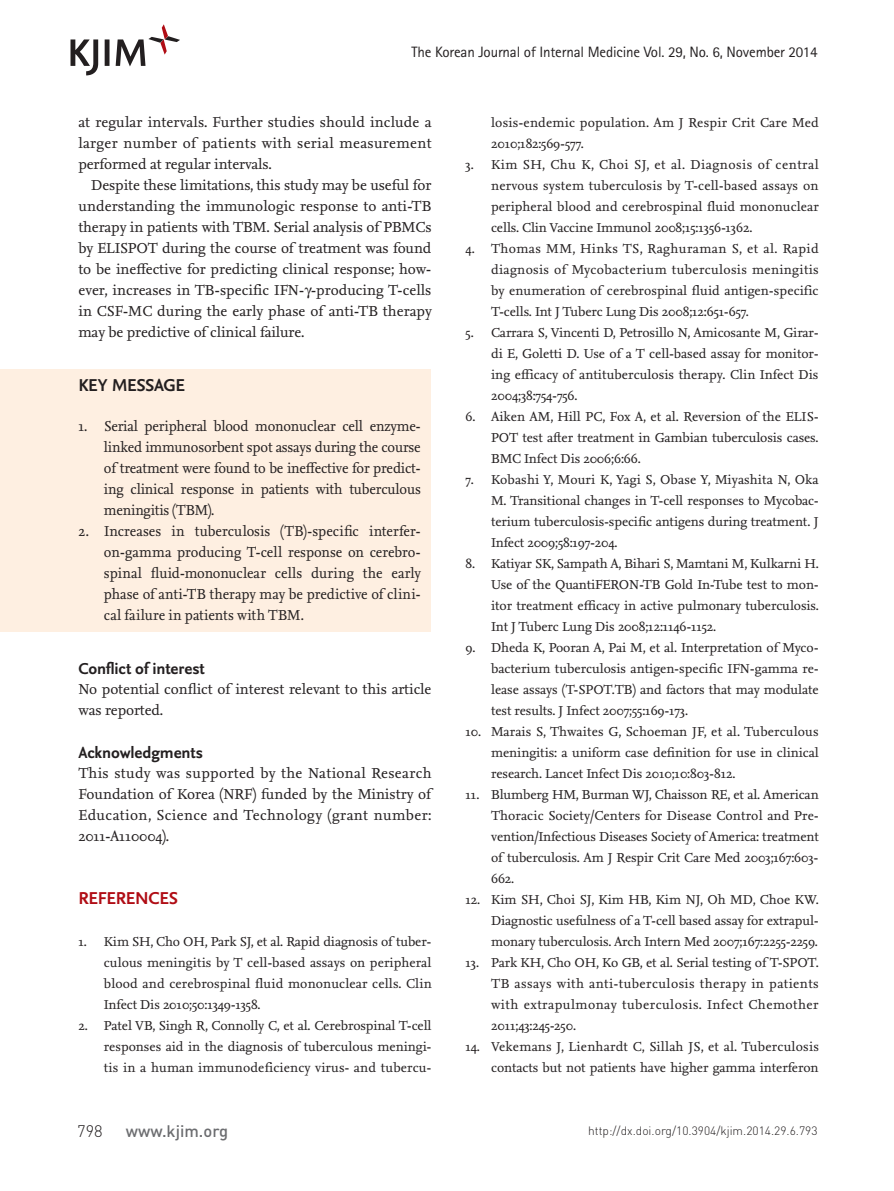
<style>
.page{position:relative;width:894px;height:1191px;background:#fff}
.page>*{position:absolute;margin:0;border:0;box-sizing:border-box;transform-origin:0 0}
.제목1{font:700 18px "Nexus Sans";letter-spacing:-.025em;color:#b00d15}
.키메세지제목{font:700 18px "Nexus Sans";letter-spacing:-.02em;color:#231f20}
.제목2{font:700 16.5px "Nexus Sans";letter-spacing:-.01em;color:#231f20}
.t1{font:500 16.5px "DIN Pro";color:#6c6d70}
.t2{font:300 16.5px "DIN Pro";color:#231f20}
.들였쓰기_본문{font:15px/21px "Nexus Serif";letter-spacing:-.01em;color:#231f20;text-align:justify}
.들였쓰기_본문-2{font:15px/21px "Nexus Serif";letter-spacing:-.01em;color:#231f20;text-align:justify;scale:.95 1}
.제목밑본문{font:15px/21px "Nexus Serif";letter-spacing:-.005em;color:#231f20}
.t3{font:15px "Rotis Sans Serif Std";letter-spacing:-.01em;color:#231f20}
.t4{font:13.5px/21px "Nexus Serif";letter-spacing:-.01em;color:#231f20;text-align:justify}
.t5{font:13.5px/21px "Nexus Serif";letter-spacing:.01em;color:#231f20}
.t6{font:300 12px "DIN Pro";color:#231f20}
</style>
<div class="page">
<svg style="left:70px;top:24px;width:110px;height:51px"></svg>
<div style="left:0;top:370px;width:430px;height:262px;background:#feefe1"></div>
<p class="t3" style="left:411px;top:43px;width:407px">The Korean Journal of Internal Medicine Vol. 29, No. 6, November 2014</p>
<p class="들였쓰기_본문" style="left:78px;top:112px;width:355px">at regular intervals. Further studies should include a larger number of patients with serial measurement performed at regular intervals.</p>
<p class="들였쓰기_본문" style="left:78px;top:175px;width:355px;text-indent:13px">Despite these limitations, this study may be useful for understanding the immunologic response to anti-TB therapy in patients with TBM. Serial analysis of PBMCs by ELISPOT during the course of treatment was found to be ineffective for predicting clinical response; how&shy;ever, increases in TB-specific IFN- -producing T-cells in CSF-MC during the early phase of anti-TB therapy may be predictive of clinical failure.</p>
<p class="키메세지제목" style="left:78px;top:373px;width:108px">KEY MESSAGE</p>
<p class="들였쓰기_본문-2" style="left:104px;top:415px;width:335px;text-indent:-26px">1. Serial peripheral blood mononuclear cell enzyme&shy;linked immunosorbent spot assays during the course of treatment were found to be ineffective for predict&shy;ing clinical response in patients with tuberculous meningitis (TBM).</p>
<p class="들였쓰기_본문-2" style="left:104px;top:520px;width:335px;text-indent:-26px">2. Increases in tuberculosis (TB)-specific interfer&shy;on-gamma producing T-cell response on cerebro&shy;spinal fluid-mononuclear cells during the early phase of anti-TB therapy may be predictive of clini&shy;cal failure in patients with TBM.</p>
<p class="제목2" style="left:78px;top:658px;width:128px">Conflict of interest</p>
<p class="제목밑본문" style="left:78px;top:679px;width:354px">No potential conflict of interest relevant to this article was reported.</p>
<p class="제목2" style="left:78px;top:742px;width:126px">Acknowledgments</p>
<p class="제목밑본문" style="left:78px;top:763px;width:354px;text-align:justify">This study was supported by the National Research Foundation of Korea (NRF) funded by the Ministry of Education, Science and Technology (grant number:<br>2011-A110004).</p>
<p class="제목1" style="left:78px;top:887px;width:101px">REFERENCES</p>
<p class="t4" style="left:104px;top:931px;width:329px;text-indent:-26px">1. Kim SH, Cho OH, Park SJ, et al. Rapid diagnosis of tuber&shy;culous meningitis by T cell-based assays on peripheral blood and cerebrospinal fluid mononuclear cells. Clin Infect Dis 2010;50:1349-1358.</p>
<p class="t4" style="left:104px;top:1015px;width:329px;text-indent:-26px">2. Patel VB, Singh R, Connolly C, et al. Cerebrospinal T-cell responses aid in the diagnosis of tuberculous meningi&shy;tis in a human immunodeficiency virus- and tubercu-</p>
<p class="t5" style="left:491px;top:112px;width:329px">losis-endemic population. Am J Respir Crit Care Med<br>2010;182:569-577.</p>
<p class="t4" style="left:491px;top:154px;width:329px;text-indent:-26px">3. Kim SH, Chu K, Choi SJ, et al. Diagnosis of central nervous system tuberculosis by T-cell-based assays on peripheral blood and cerebrospinal fluid mononuclear cells. Clin Vaccine Immunol 2008;15:1356-1362.</p>
<p class="t4" style="left:491px;top:238px;width:329px;text-indent:-26px">4. Thomas MM, Hinks TS, Raghuraman S, et al. Rapid diagnosis of Mycobacterium tuberculosis meningitis by enumeration of cerebrospinal fluid antigen-specific T-cells. Int J Tuberc Lung Dis 2008;12:651-657.</p>
<p class="t4" style="left:491px;top:322px;width:329px;text-indent:-26px">5. Carrara S, Vincenti D, Petrosillo N, Amicosante M, Girar&shy;di E, Goletti D. Use of a T cell-based assay for monitor&shy;ing efficacy of antituberculosis therapy. Clin Infect Dis 2004;38:754-756.</p>
<p class="t4" style="left:491px;top:406px;width:329px;text-indent:-26px">6. Aiken AM, Hill PC, Fox A, et al. Reversion of the ELIS-POT test after treatment in Gambian tuberculosis cases.<br>BMC Infect Dis 2006;6:66.</p>
<p class="t4" style="left:491px;top:469px;width:329px;text-indent:-26px">7. Kobashi Y, Mouri K, Yagi S, Obase Y, Miyashita N, Oka M. Transitional changes in T-cell responses to Mycobac&shy;terium tuberculosis-specific antigens during treatment. J Infect 2009;58:197-204.</p>
<p class="t4" style="left:491px;top:553px;width:329px;text-indent:-26px">8. Katiyar SK, Sampath A, Bihari S, Mamtani M, Kulkarni H.<br>Use of the QuantiFERON-TB Gold In-Tube test to mon&shy;itor treatment efficacy in active pulmonary tuberculosis.<br>Int J Tuberc Lung Dis 2008;12:1146-1152.</p>
<p class="t4" style="left:491px;top:637px;width:329px;text-indent:-26px">9. Dheda K, Pooran A, Pai M, et al. Interpretation of Myco&shy;bacterium tuberculosis antigen-specific IFN-gamma re&shy;lease assays (T-SPOT.TB) and factors that may modulate test results. J Infect 2007;55:169-173.</p>
<p class="t4" style="left:491px;top:721px;width:329px;text-indent:-26px">10. Marais S, Thwaites G, Schoeman JF, et al. Tuberculous meningitis: a uniform case definition for use in clinical research. Lancet Infect Dis 2010;10:803-812.</p>
<p class="t4" style="left:491px;top:784px;width:329px;text-indent:-26px">11. Blumberg HM, Burman WJ, Chaisson RE, et al. American Thoracic Society/Centers for Disease Control and Pre&shy;vention/Infectious Diseases Society of America: treatment of tuberculosis. Am J Respir Crit Care Med 2003;167:603- 662.</p>
<p class="t4" style="left:491px;top:889px;width:329px;text-indent:-26px">12. Kim SH, Choi SJ, Kim HB, Kim NJ, Oh MD, Choe KW.<br>Diagnostic usefulness of a T-cell based assay for extrapul&shy;monary tuberculosis. Arch Intern Med 2007;167:2255-2259.</p>
<p class="t4" style="left:491px;top:952px;width:329px;text-indent:-26px">13. Park KH, Cho OH, Ko GB, et al. Serial testing of T-SPOT.<br>TB assays with anti-tuberculosis therapy in patients with extrapulmonay tuberculosis. Infect Chemother 2011;43:245-250.</p>
<p class="t4" style="left:465px;top:1036px;width:355px;text-align:right">14. Vekemans J, Lienhardt C, Sillah JS, et al. Tuberculosis contacts but not patients have higher gamma interferon</p>
<p class="t2" style="left:77px;top:1120px;width:27px">798</p>
<p class="t1" style="left:126px;top:1120px;width:104px">www.kjim.org</p>
<p class="t6" style="left:588px;top:1123px;width:231px">http://dx.doi.org/10.3904/kjim.2014.29.6.793</p>
</div>
